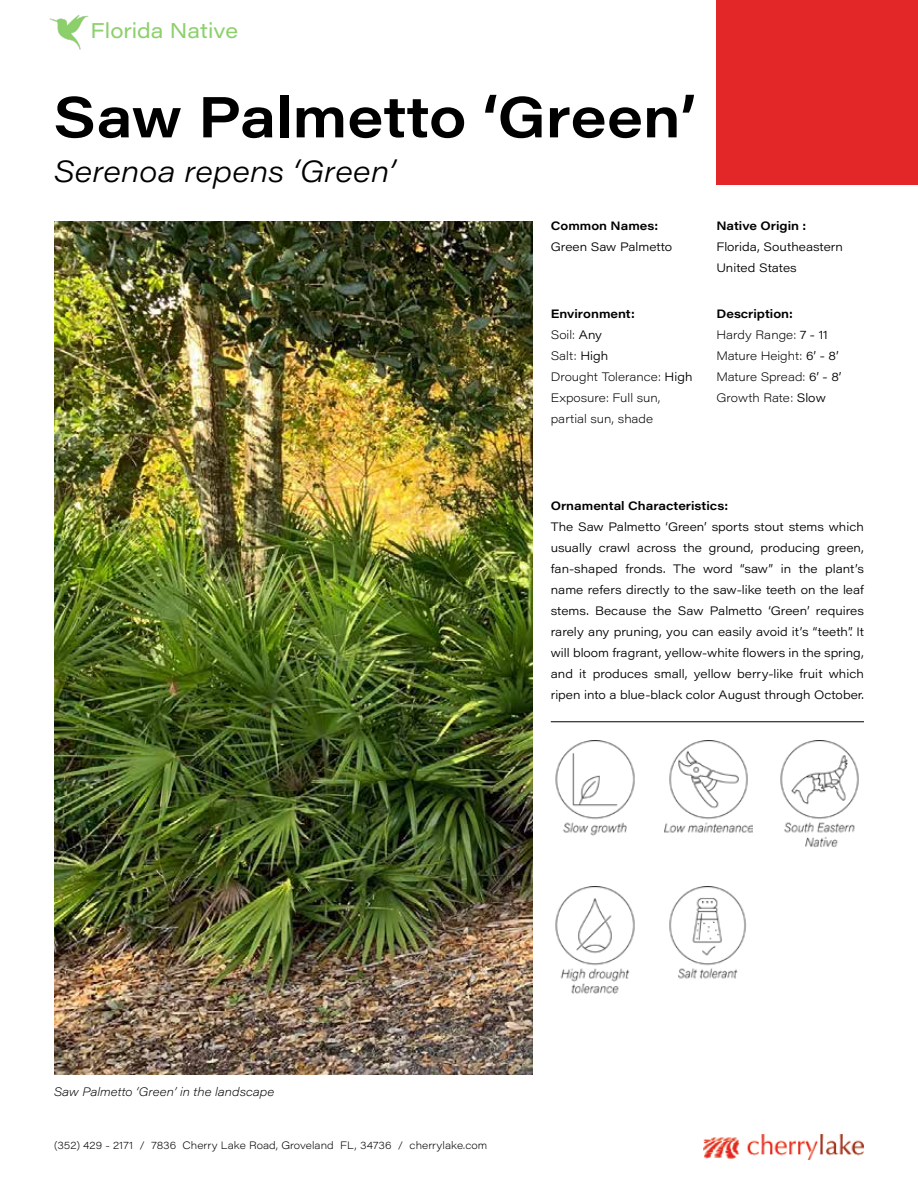
<style>
.page{position:relative;width:918px;height:1188px;background:#fff}
.page>*{position:absolute;margin:0;border:0;box-sizing:border-box;transform-origin:0 0}
.t1{font:600 57px "Acumin Pro Wide";color:#000}
.t2{font:italic 300 30px "Acumin Pro Wide";letter-spacing:.01em;color:#000}
.t3{font:21px "Acumin Pro Wide";color:#8cd06b}
.t4{font:300 12px/21px "Acumin Pro Wide";color:#000}
.t5{font:200 12px/21px "Acumin Pro Wide";color:#000}
.t6{font:600 12px "Acumin Pro Wide";color:#000}
.t7{font:italic 200 12px "Acumin Pro Wide";color:#000}
.t8{font:200 10.5px "Acumin Pro Wide";color:#000}
.s1{font-weight:600}
.s2{font-weight:300}
</style>
<div class="page">
<img style="left:704px;top:1134px;width:160px;height:25px">
<div style="left:716px;top:0;width:202px;height:185px;background:#e32728"></div>
<hr style="left:551px;top:722px;width:313px;height:1px;background:#000">
<img style="left:54px;top:221px;width:479px;height:854px">
<img style="left:669px;top:887px;width:78px;height:92px">
<img style="left:665px;top:740px;width:88px;height:93px">
<img style="left:555px;top:887px;width:80px;height:107px">
<img style="left:555px;top:740px;width:80px;height:96px">
<img style="left:780px;top:740px;width:79px;height:107px">
<img style="left:49px;top:15px;width:40px;height:35px">
<h3 class="t3" style="left:91px;top:16px;width:149px">Florida Native</h3>
<h1 class="t1" style="left:54px;top:76px;width:644px">Saw Palmetto ‘Green’</h1>
<h2 class="t2" style="left:54px;top:150px;width:343px">Serenoa repens ‘Green’</h2>
<p class="t6" style="left:551px;top:217px;width:109px">Common Names:</p>
<p class="t4" style="left:551px;top:236px;width:123px">Green Saw Palmetto</p>
<p class="t5" style="left:551px;top:303px;width:143px"><span class="s1">Environment:<br></span>Soil: <span class="s2">Any<br></span>Salt: <span class="s2">High<br></span>Drought Tolerance: <span class="s2">High<br></span>Exposure: Full sun, partial sun, shade</p>
<p class="t6" style="left:716px;top:217px;width:91px">Native Origin :</p>
<p class="t4" style="left:716px;top:236px;width:128px">Florida, Southeastern<br>United States</p>
<p class="t5" style="left:716px;top:303px;width:127px"><span class="s1">Description:<br></span>Hardy Range: <span class="s2">7 - 11<br></span>Mature Height: <span class="s2">6’ - 8’<br></span>Mature Spread: <span class="s2">6’ - 8’<br></span>Growth Rate: <span class="s2">Slow</span></p>
<p class="t6" style="left:551px;top:497px;width:179px">Ornamental Characteristics:</p>
<p class="t4" style="left:551px;top:516px;width:315px;text-align:justify">The Saw Palmetto ‘Green’ sports stout stems which usually crawl across the ground, producing green, fan-shaped fronds. The word “saw” in the plant’s name refers directly to the saw-like teeth on the leaf stems. Because the Saw Palmetto ‘Green’ requires rarely any pruning, you can easily avoid it’s “teeth”. It will bloom fragrant, yellow-white flowers in the spring, and it produces small, yellow berry-like fruit which ripen into a blue-black color August through October.</p>
<p class="t7" style="left:54px;top:1084px;width:222px">Saw Palmetto ‘Green’ in the landscape</p>
<p class="t8" style="left:54px;top:1138px;width:435px">(352) 429 - 2171 / 7836 Cherry Lake Road, Groveland FL, 34736 / cherrylake.com</p>
</div>
